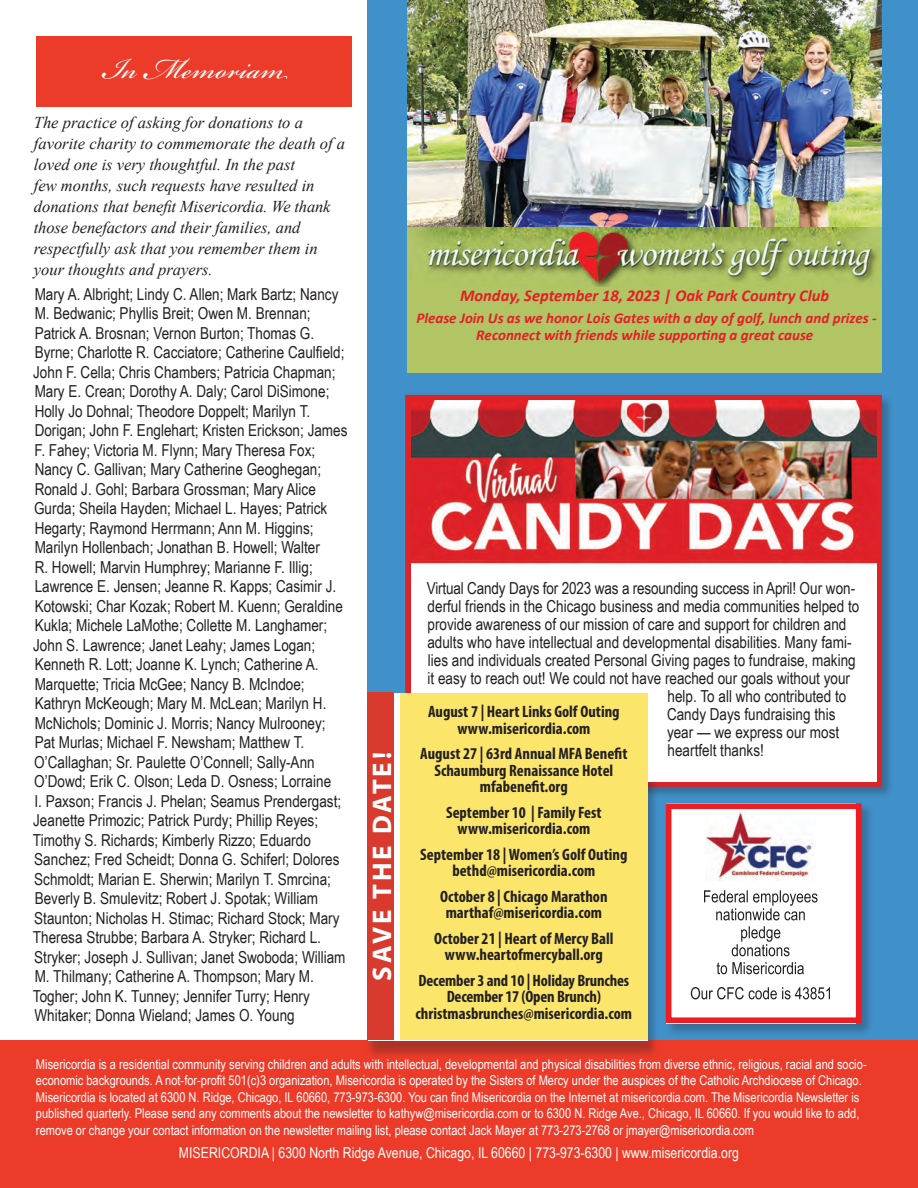
<style>
.page{position:relative;width:918px;height:1188px;background:#fff}
.page>*{position:absolute;margin:0;border:0;box-sizing:border-box;transform-origin:0 0}
.SRCLet_1{font:45px "Bickham Script Pro";letter-spacing:.01em;color:#fff}
.t1{font:700 27px "Myriad Pro";letter-spacing:.11em;color:#fff}
.inLieu2txt{font:16.5px/19.5px "Arial Narrow";color:#231f20}
.SansTxt1{font:16.5px "Arial Narrow";color:#231f20}
.Sdate{font:700 condensed 16.5px/16.5px "Myriad Pro";color:#231f20;text-align:center}
.LieuTxt_2{font:italic 16.5px/21px "Times New Roman";color:#231f20}
.Sdate-2{font:italic 700 16.5px "Calibri";color:#e41e25}
.Sdate-3{font:italic 700 15px/16.5px "Calibri";color:#e41e25;text-align:center}
.inLieu2txt-2{font:15px "Arial Narrow";color:#fff}
.inLieu2txt-3{font:13.5px/16.5px "Arial Narrow";color:#fff}
.s1{color:#ee1d23}
</style>
<div class="page">
<div style="left:368px;top:0;width:550px;height:1041px;background:#4090ca"></div>
<div style="left:0;top:1041px;width:918px;height:147px;background:#ec3b29"></div>
<div style="left:665px;top:803px;width:209px;height:233px;background:#231f20;opacity:.3"></div>
<div style="left:666px;top:803px;width:189px;height:221px;background:#fff"></div>
<img style="left:705px;top:812px;width:109px;height:69px">
<div style="left:666px;top:803px;width:196px;height:220px;border:6px solid #ee1d23"></div>
<svg style="left:691px;top:987px;width:139px;height:12px"></svg>
<svg style="left:717px;top:962px;width:87px;height:12px"></svg>
<svg style="left:732px;top:926px;width:58px;height:30px"></svg>
<svg style="left:704px;top:890px;width:114px;height:30px"></svg>
<div style="left:36px;top:36px;width:315px;height:71px;background:#ec3b29"></div>
<img style="left:408px;top:0;width:474px;height:227px">
<div style="left:405px;top:394px;width:490px;height:405px;background:#231f20;opacity:.3"></div>
<svg style="left:405px;top:395px;width:477px;height:392px;background:#d9282e"></svg>
<div style="left:366px;top:698px;width:292px;height:361px;background:#231f20;opacity:.3"></div>
<div style="left:368px;top:693px;width:280px;height:348px;background:#fff"></div>
<img style="left:412px;top:400px;width:465px;height:382px">
<div style="left:400px;top:693px;width:248px;height:347px;background:#fbe66b"></div>
<div style="left:368px;top:692px;width:26px;height:348px;background:#d83b2e"></div>
<svg style="left:421px;top:567px;width:445px;height:207px;fill:#fff"></svg>
<img style="left:409px;top:227px;width:473px;height:61px">
<div style="left:408px;top:288px;width:474px;height:85px;background:#b1c565"></div>
<p class="SRCLet_1" style="left:103px;top:36px;width:187px">In Memoriam</p>
<p class="LieuTxt_2" style="left:34px;top:112px;width:313px">The practice of asking for donations to a favorite charity to commemorate the death of a loved one is very thoughtful. In the past<br>few months, such requests have resulted in donations that benefit Misericordia. We thank those benefactors and their families, and respectfully ask that you remember them in your thoughts and prayers.</p>
<p class="inLieu2txt" style="left:33px;top:283px;width:316px">Mary A. Albright; Lindy C. Allen; Mark Bartz; Nancy M. Bedwanic; Phyllis Breit; Owen M. Brennan; Patrick A. Brosnan; Vernon Burton; Thomas G.<br>Byrne; Charlotte R. Cacciatore; Catherine Caulfield; John F. Cella; Chris Chambers; Patricia Chapman; Mary E. Crean; Dorothy A. Daly; Carol DiSimone; Holly Jo Dohnal; Theodore Doppelt; Marilyn T.<br>Dorigan; John F. Englehart; Kristen Erickson; James F. Fahey; Victoria M. Flynn; Mary Theresa Fox; Nancy C. Gallivan; Mary Catherine Geoghegan; Ronald J. Gohl; Barbara Grossman; Mary Alice Gurda; Sheila Hayden; Michael L. Hayes; Patrick Hegarty; Raymond Herrmann; Ann M. Higgins; Marilyn Hollenbach; Jonathan B. Howell; Walter<br>R. Howell; Marvin Humphrey; Marianne F. Illig; Lawrence E. Jensen; Jeanne R. Kapps; Casimir J.<br>Kotowski; Char Kozak; Robert M. Kuenn; Geraldine Kukla; Michele LaMothe; Collette M. Langhamer; John S. Lawrence; Janet Leahy; James Logan; Kenneth R. Lott; Joanne K. Lynch; Catherine A.<br>Marquette; Tricia McGee; Nancy B. McIndoe; Kathryn McKeough; Mary M. McLean; Marilyn H.<br>McNichols; Dominic J. Morris; Nancy Mulrooney; Pat Murlas; Michael F. Newsham; Matthew T.<br>O’Callaghan; Sr. Paulette O’Connell; Sally-Ann O’Dowd; Erik C. Olson; Leda D. Osness; Lorraine<br>I. Paxson; Francis J. Phelan; Seamus Prendergast; Jeanette Primozic; Patrick Purdy; Phillip Reyes; Timothy S. Richards; Kimberly Rizzo; Eduardo Sanchez; Fred Scheidt; Donna G. Schiferl; Dolores Schmoldt; Marian E. Sherwin; Marilyn T. Smrcina; Beverly B. Smulevitz; Robert J. Spotak; William Staunton; Nicholas H. Stimac; Richard Stock; Mary Theresa Strubbe; Barbara A. Stryker; Richard L.<br>Stryker; Joseph J. Sullivan; Janet Swoboda; William M. Thilmany; Catherine A. Thompson; Mary M.<br>Togher; John K. Tunney; Jennifer Turry; Henry Whitaker; Donna Wieland; James O. Young</p>
<p class="inLieu2txt-3" style="left:36px;top:1055px;width:832px">Misericordia is a residential community serving children and adults with intellectual, developmental and physical disabilities from diverse ethnic, religious, racial and socio&shy;economic backgrounds. A not-for-profit 501(c)3 organization, Misericordia is operated by the Sisters of Mercy under the auspices of the Catholic Archdiocese of Chicago.<br>Misericordia is located at 6300 N. Ridge, Chicago, IL 60660, 773-973-6300. You can find Misericordia on the Internet at misericordia.com. The Misericordia Newsletter is published quarterly. Please send any comments about the newsletter to kathyw@misericordia.com or to 6300 N. Ridge Ave., Chicago, IL 60660. If you would like to add, remove or change your contact information on the newsletter mailing list, please contact Jack Mayer at 773-273-2768 or jmayer@misericordia.com</p>
<p class="Sdate-2" style="left:460px;top:285px;width:371px">Monday, September 18, 2023 | Oak Park Country Club</p>
<p class="Sdate-3" style="left:416px;top:309px;width:462px">Please Join Us as we honor Lois Gates <span class="s1">with</span> a day of golf, lunch and prizes -<br>Reconnect with friends while supporting a great cause</p>
<p class="SansTxt1" style="left:427px;top:576px;width:430px">Virtual Candy Days for 2023 was a resounding success in April! Our won-</p>
<p class="SansTxt1" style="left:428px;top:594px;width:433px">derful friends in the Chicago business and media communities helped to</p>
<p class="SansTxt1" style="left:428px;top:612px;width:420px">provide awareness of our mission of care and support for children and</p>
<p class="SansTxt1" style="left:427px;top:630px;width:426px">adults who have intellectual and developmental disabilities. Many fami-</p>
<p class="SansTxt1" style="left:428px;top:648px;width:429px">lies and individuals created Personal Giving pages to fundraise, making</p>
<p class="SansTxt1" style="left:428px;top:666px;width:424px">it easy to reach out! We could not have reached our goals without your</p>
<p class="SansTxt1" style="left:668px;top:684px;width:180px">help. To all who contributed to</p>
<p class="SansTxt1" style="left:667px;top:702px;width:170px">Candy Days fundraising this</p>
<p class="SansTxt1" style="left:667px;top:720px;width:174px">year — we express our most</p>
<p class="SansTxt1" style="left:668px;top:738px;width:98px">heartfelt thanks!</p>
<p class="Sdate" style="left:428px;top:703px;width:193px">August 7 | Heart Links Golf Outing www.misericordia.com</p>
<p class="Sdate" style="left:420px;top:745px;width:209px">August 27 | 63rd Annual MFA Benefit<br>Schaumburg Renaissance Hotel mfabenefit.org</p>
<p class="Sdate" style="left:446px;top:804px;width:157px">September 10 | Family Fest www.misericordia.com</p>
<p class="Sdate" style="left:420px;top:846px;width:209px">September 18 | Women’s Golf Outing bethd@misericordia.com</p>
<p class="Sdate" style="left:440px;top:888px;width:169px">October 8 | Chicago Marathon marthaf@misericordia.com</p>
<p class="Sdate" style="left:434px;top:930px;width:181px">October 21 | Heart of Mercy Ball www.heartofmercyball.org</p>
<p class="Sdate" style="left:416px;top:972px;width:218px">December 3 and 10 | Holiday Brunches<br>December 17 (Open Brunch) christmasbrunches@misericordia.com</p>
<p class="t1" style="left:364px;top:981px;width:230px;rotate:-90deg">SAVE THE DATE!</p>
<p class="inLieu2txt-2" style="left:179px;top:1142px;width:561px">MISERICORDIA | 6300 North Ridge Avenue, Chicago, IL 60660 | 773-973-6300 | www.misericordia.org</p>
</div>
